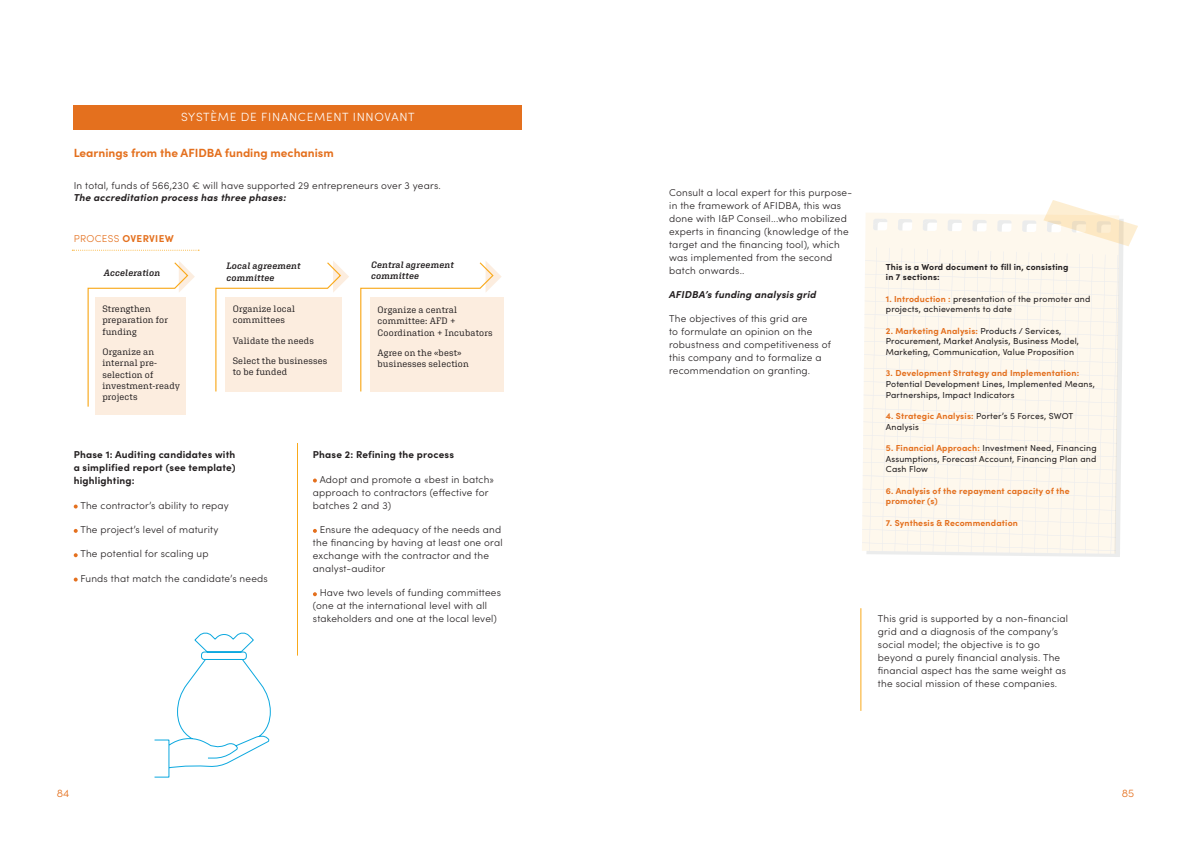
<style>
.page{position:relative;width:1191px;height:842px;background:#fff}
.page>*{position:absolute;margin:0;border:0;box-sizing:border-box;transform-origin:0 0}
.t1{font:700 11.9px "Sofia Pro";color:#e4701e}
.t2{font:300 11.9px "Sofia Pro";letter-spacing:.06em;color:#fff}
.t3{font:300 11px "Sofia Pro";color:#e4701e}
.t4{font:300 10px/13px "Sofia Pro";letter-spacing:.02em;color:#231f20}
.t5{font:700 10px/13px "Sofia Pro";letter-spacing:.02em;color:#231f20;text-align:justify}
.t6{font:italic 700 10px "Sofia Pro";letter-spacing:.02em;color:#231f20}
.t7{font:700 10px "Sofia Pro";letter-spacing:.03em;color:#e4701e}
.t8{font:9.3px/11.3px "Aglet Slab";letter-spacing:.02em;color:#231f20}
.t9{font:italic 600 9.3px/11.3px "Aglet Slab";letter-spacing:.015em;color:#231f20}
.t10{font:8.7px/10.7px "Sofia Pro";letter-spacing:.02em;color:#231f20}
.t11{font:700 8.7px/10.7px "Sofia Pro";letter-spacing:.02em;color:#e4701e}
.t12{font:700 8.7px "Sofia Pro";letter-spacing:.02em;color:#231f20}
.s1{font-weight:300}
.s2{font-weight:700;color:#e4701e}
</style>
<div class="page">
<svg style="left:862px;top:200px;width:276px;height:354px;background:#fcf7ee"></svg>
<div style="left:95px;top:297px;width:91px;height:118px;background:#fceddf"></div>
<div style="left:370px;top:297px;width:134px;height:94px;background:#fceddf"></div>
<svg style="left:87px;top:261px;width:108px;height:146px"></svg>
<svg style="left:215px;top:261px;width:134px;height:131px"></svg>
<svg style="left:360px;top:261px;width:141px;height:131px"></svg>
<svg style="left:72px;top:250px;width:127px;height:1px"></svg>
<svg style="left:74px;top:504px;width:4px;height:4px"></svg>
<svg style="left:74px;top:529px;width:4px;height:4px"></svg>
<svg style="left:74px;top:553px;width:4px;height:4px"></svg>
<svg style="left:74px;top:578px;width:4px;height:3px"></svg>
<svg style="left:313px;top:478px;width:4px;height:4px"></svg>
<svg style="left:313px;top:529px;width:4px;height:4px"></svg>
<svg style="left:313px;top:592px;width:4px;height:4px"></svg>
<hr style="left:860px;top:608px;width:1px;height:103px;background:#f9a91b">
<hr style="left:297px;top:443px;width:1px;height:213px;background:#f9a91b">
<div style="left:74px;top:106px;width:448px;height:24px;background:#e4701e"></div>
<svg style="left:154px;top:632px;width:117px;height:145px"></svg>
<p class="t2" style="left:181px;top:108px;width:235px">SYSTÈME DE FINANCEMENT INNOVANT</p>
<p class="t1" style="left:74px;top:143px;width:262px">Learnings from the AFIDBA funding mechanism</p>
<p class="t4" style="left:74px;top:178px;width:368px">In total, funds of 566,230 € will have supported 29 entrepreneurs over 3 years.</p>
<p class="t6" style="left:74px;top:189px;width:214px">The accreditation process has three phases:</p>
<p class="t7" style="left:74px;top:231px;width:101px"><span class="s1">PROCESS</span> OVERVIEW</p>
<p class="t9" style="left:104px;top:267px;width:58px">Acceleration</p>
<p class="t9" style="left:226px;top:260px;width:76px">Local agreement committee</p>
<p class="t9" style="left:371px;top:259px;width:84px">Central agreement committee</p>
<p class="t8" style="left:102px;top:303px;width:67px">Strengthen preparation for funding</p>
<p class="t8" style="left:102px;top:346px;width:79px">Organize an internal pre&shy;selection of investment-ready projects</p>
<p class="t8" style="left:233px;top:303px;width:64px">Organize local committees</p>
<p class="t8" style="left:233px;top:334px;width:83px">Validate the needs</p>
<p class="t8" style="left:233px;top:355px;width:96px">Select the businesses to be funded</p>
<p class="t8" style="left:377px;top:304px;width:116px">Organize a central committee: AFD +<br>Coordination + Incubators</p>
<p class="t8" style="left:377px;top:347px;width:93px">Agree on the «best» businesses selection</p>
<p class="t5" style="left:74px;top:447px;width:163px">Phase 1: Auditing candidates with a simplified report (see template) highlighting:</p>
<p class="t4" style="left:80px;top:498px;width:150px">The contractor’s ability to repay</p>
<p class="t4" style="left:80px;top:522px;width:139px">The project’s level of maturity</p>
<p class="t4" style="left:80px;top:547px;width:130px">The potential for scaling up</p>
<p class="t4" style="left:80px;top:571px;width:189px">Funds that match the candidate’s needs</p>
<p class="t5" style="left:313px;top:447px;width:143px">Phase 2: Refining the process</p>
<p class="t4" style="left:313px;top:472px;width:183px;text-indent:7px">Adopt and promote a «best in batch» approach to contractors (effective for batches 2 and 3)</p>
<p class="t4" style="left:313px;top:522px;width:191px;text-indent:7px">Ensure the adequacy of the needs and the financing by having at least one oral exchange with the contractor and the analyst-auditor</p>
<p class="t4" style="left:313px;top:586px;width:189px;text-indent:7px">Have two levels of funding committees (one at the international level with all stakeholders and one at the local level)</p>
<p class="t4" style="left:669px;top:185px;width:184px">Consult a local expert for this purpose&shy;in the framework of AFIDBA, this was done with I&amp;P Conseil...who mobilized experts in financing (knowledge of the target and the financing tool), which was implemented from the second batch onwards..</p>
<p class="t6" style="left:669px;top:287px;width:149px">AFIDBA’s funding analysis grid</p>
<p class="t4" style="left:669px;top:312px;width:163px">The objectives of this grid are<br>to formulate an opinion on the robustness and competitiveness of this company and to formalize a recommendation on granting.</p>
<p class="t12" style="left:886px;top:260px;width:184px">This is a Word document to fill in, consisting</p>
<p class="t12" style="left:886px;top:271px;width:55px">in 7 sections:</p>
<p class="t10" style="left:886px;top:293px;width:206px"><span class="s2">1. Introduction :</span> presentation of the promoter and projects, achievements to date</p>
<p class="t10" style="left:886px;top:325px;width:195px"><span class="s2">2. Marketing Analysis:</span> Products / Services,<br>Procurement, Market Analysis, Business Model,<br>Marketing, Communication, Value Proposition</p>
<p class="t10" style="left:886px;top:367px;width:210px"><span class="s2">3. Development Strategy and Implementation:<br></span>Potential Development Lines, Implemented Means,<br>Partnerships, Impact Indicators</p>
<p class="t10" style="left:886px;top:410px;width:189px"><span class="s2">4. Strategic Analysis:</span> Porter’s 5 Forces, SWOT<br>Analysis</p>
<p class="t10" style="left:886px;top:442px;width:212px;text-align:justify"><span class="s2">5. Financial Approach:</span> Investment Need, Financing Assumptions, Forecast Account, Financing Plan and Cash Flow</p>
<p class="t11" style="left:886px;top:484px;width:185px">6. Analysis of the repayment capacity of the promoter (s)</p>
<p class="t11" style="left:886px;top:516px;width:134px">7. Synthesis &amp; Recommendation</p>
<p class="t4" style="left:878px;top:612px;width:192px">This grid is supported by a non-financial grid and a diagnosis of the company’s social model; the objective is to go beyond a purely financial analysis. The financial aspect has the same weight as the social mission of these companies.</p>
<p class="t3" style="left:57px;top:785px;width:14px">84</p>
<p class="t3" style="left:1121px;top:785px;width:14px">85</p>
</div>
